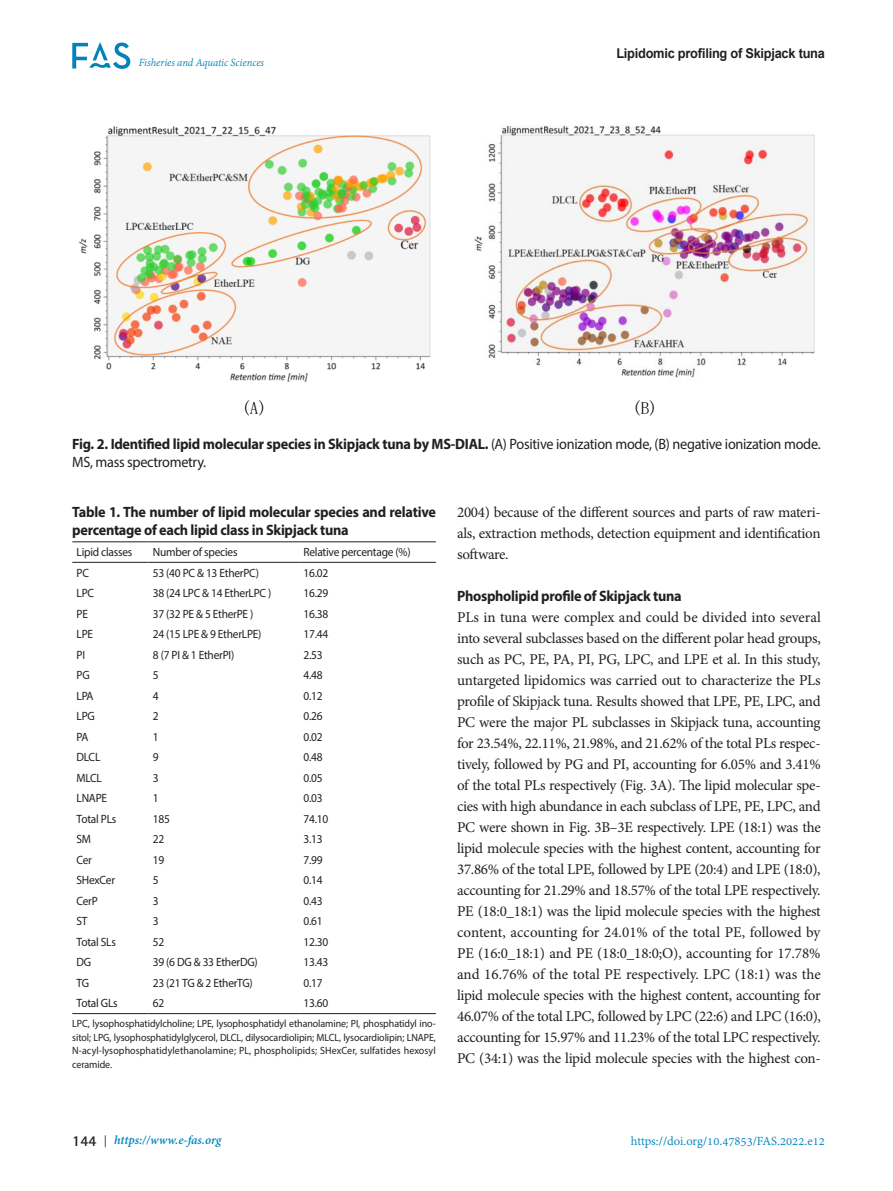
<style>
.page{position:relative;width:893px;height:1191px;background:#fff}
.page>*{position:absolute;margin:0;border:0;box-sizing:border-box;transform-origin:0 0}
.t1{font:17.1px "Sim Sun";color:#000}
.main_text_1st_no_ind{font:15px/21px "Minion Pro";letter-spacing:-.02em;color:#231f20;text-align:justify}
.table_title{font:15px/18px "Myriad Pro";letter-spacing:-.02em;color:#231f20;scale:.95 1}
.table_title-2{font:700 15px/18px "Myriad Pro";letter-spacing:-.02em;color:#231f20;scale:.95 1}
.heading_2nd{font:700 15px "Myriad Pro";letter-spacing:-.02em;color:#231f20;scale:.95 1}
.t2{font:13.5px "Adobe Devanagari";color:#0082bb}
.t3{font:700 13.5px "Arial";letter-spacing:-.02em;color:#231f20;scale:.95 1}
.t4{font:italic 700 13.5px "Adobe Devanagari";color:#0082bb}
.t5{font:12px "Myriad Pro";letter-spacing:-.02em;color:#231f20;scale:.95 1}
.t6{font:italic 12px "Adobe Devanagari";letter-spacing:-.005em;color:#0082bb;scale:.95 1}
.table_footnote{font:10.5px/13.5px "Myriad Pro";letter-spacing:.01em;color:#231f20;text-align:justify;scale:.95 1}
.s1{font-weight:700}
.s2{font-family:"Rotis Semi Sans Std";font-style:normal;font-size:15px;color:#231f20}
.s3{font-family:"Helvetica Neue LT Pro";font-weight:300;font-style:normal;font-stretch:condensed;font-size:16.05px;color:#231f20}
</style>
<div class="page">
<svg style="left:72px;top:43px;width:58px;height:26px"></svg>
<img style="left:78px;top:126px;width:353px;height:256px">
<img style="left:474px;top:125px;width:341px;height:253px">
<hr style="left:72px;top:541px;width:77px;height:1px;background:#231f20">
<hr style="left:149px;top:541px;width:150px;height:1px;background:#231f20">
<hr style="left:299px;top:541px;width:137px;height:1px;background:#231f20">
<hr style="left:72px;top:562px;width:77px;height:1px;background:#231f20">
<hr style="left:149px;top:562px;width:150px;height:1px;background:#231f20">
<hr style="left:299px;top:562px;width:137px;height:1px;background:#231f20">
<hr style="left:72px;top:1013px;width:77px;height:1px;background:#231f20">
<hr style="left:149px;top:1013px;width:150px;height:1px;background:#231f20">
<hr style="left:299px;top:1013px;width:137px;height:1px;background:#231f20">
<p class="t6" style="left:139px;top:56px;width:133px">Fisheries and Aquatic Sciences</p>
<p class="t3" style="left:616px;top:44px;width:221px">Lipidomic profiling of Skipjack tuna</p>
<p class="t1" style="left:241px;top:399px;width:27px">(A)</p>
<p class="t1" style="left:632px;top:399px;width:27px">(B)</p>
<p class="table_title" style="left:72px;top:434px;width:789px"><span class="s1">Fig. 2. Identified lipid molecular species in Skipjack tuna by MS-DIAL.</span> (A) Positive ionization mode, (B) negative ionization mode.<br>MS, mass spectrometry.</p>
<p class="table_title-2" style="left:72px;top:502px;width:384px">Table 1. The number of lipid molecular species and relative percentage of each lipid class in Skipjack tuna</p>
<p class="t5" style="left:77px;top:544px;width:60px">Lipid classes</p>
<p class="t5" style="left:153px;top:544px;width:91px">Number of species</p>
<p class="t5" style="left:303px;top:544px;width:114px">Relative percentage (%)</p>
<p class="t5" style="left:77px;top:565px;width:15px">PC</p>
<p class="t5" style="left:153px;top:565px;width:113px">53 (40 PC &amp; 13 EtherPC)</p>
<p class="t5" style="left:303px;top:565px;width:28px">16.02</p>
<p class="t5" style="left:77px;top:586px;width:20px">LPC</p>
<p class="t5" style="left:153px;top:586px;width:126px">38 (24 LPC &amp; 14 EtherLPC )</p>
<p class="t5" style="left:303px;top:586px;width:28px">16.29</p>
<p class="t5" style="left:77px;top:606px;width:14px">PE</p>
<p class="t5" style="left:153px;top:606px;width:107px">37 (32 PE &amp; 5 EtherPE )</p>
<p class="t5" style="left:303px;top:606px;width:28px">16.38</p>
<p class="t5" style="left:77px;top:627px;width:19px">LPE</p>
<p class="t5" style="left:153px;top:627px;width:116px">24 (15 LPE &amp; 9 EtherLPE)</p>
<p class="t5" style="left:303px;top:627px;width:28px">17.44</p>
<p class="t5" style="left:77px;top:647px;width:11px">PI</p>
<p class="t5" style="left:153px;top:647px;width:87px">8 (7 PI &amp; 1 EtherPI)</p>
<p class="t5" style="left:303px;top:647px;width:22px">2.53</p>
<p class="t5" style="left:77px;top:668px;width:15px">PG</p>
<p class="t5" style="left:153px;top:668px;width:8px">5</p>
<p class="t5" style="left:303px;top:668px;width:22px">4.48</p>
<p class="t5" style="left:77px;top:688px;width:19px">LPA</p>
<p class="t5" style="left:153px;top:688px;width:8px">4</p>
<p class="t5" style="left:303px;top:688px;width:22px">0.12</p>
<p class="t5" style="left:77px;top:709px;width:21px">LPG</p>
<p class="t5" style="left:153px;top:709px;width:8px">2</p>
<p class="t5" style="left:303px;top:709px;width:22px">0.26</p>
<p class="t5" style="left:77px;top:729px;width:14px">PA</p>
<p class="t5" style="left:153px;top:729px;width:8px">1</p>
<p class="t5" style="left:303px;top:729px;width:22px">0.02</p>
<p class="t5" style="left:77px;top:750px;width:27px">DLCL</p>
<p class="t5" style="left:153px;top:750px;width:8px">9</p>
<p class="t5" style="left:303px;top:750px;width:22px">0.48</p>
<p class="t5" style="left:77px;top:770px;width:28px">MLCL</p>
<p class="t5" style="left:153px;top:770px;width:8px">3</p>
<p class="t5" style="left:303px;top:770px;width:22px">0.05</p>
<p class="t5" style="left:77px;top:791px;width:34px">LNAPE</p>
<p class="t5" style="left:153px;top:791px;width:8px">1</p>
<p class="t5" style="left:303px;top:791px;width:22px">0.03</p>
<p class="t5" style="left:77px;top:811px;width:43px">Total PLs</p>
<p class="t5" style="left:153px;top:811px;width:19px">185</p>
<p class="t5" style="left:303px;top:811px;width:28px">74.10</p>
<p class="t5" style="left:77px;top:832px;width:17px">SM</p>
<p class="t5" style="left:153px;top:832px;width:14px">22</p>
<p class="t5" style="left:303px;top:832px;width:22px">3.13</p>
<p class="t5" style="left:77px;top:852px;width:18px">Cer</p>
<p class="t5" style="left:153px;top:852px;width:14px">19</p>
<p class="t5" style="left:303px;top:852px;width:22px">7.99</p>
<p class="t5" style="left:77px;top:873px;width:42px">SHexCer</p>
<p class="t5" style="left:153px;top:873px;width:8px">5</p>
<p class="t5" style="left:303px;top:873px;width:22px">0.14</p>
<p class="t5" style="left:77px;top:893px;width:24px">CerP</p>
<p class="t5" style="left:153px;top:893px;width:8px">3</p>
<p class="t5" style="left:303px;top:893px;width:22px">0.43</p>
<p class="t5" style="left:77px;top:914px;width:13px">ST</p>
<p class="t5" style="left:153px;top:914px;width:8px">3</p>
<p class="t5" style="left:303px;top:914px;width:22px">0.61</p>
<p class="t5" style="left:77px;top:934px;width:43px">Total SLs</p>
<p class="t5" style="left:153px;top:934px;width:14px">52</p>
<p class="t5" style="left:303px;top:934px;width:28px">12.30</p>
<p class="t5" style="left:77px;top:955px;width:17px">DG</p>
<p class="t5" style="left:153px;top:955px;width:112px">39 (6 DG &amp; 33 EtherDG)</p>
<p class="t5" style="left:303px;top:955px;width:28px">13.43</p>
<p class="t5" style="left:77px;top:975px;width:15px">TG</p>
<p class="t5" style="left:153px;top:975px;width:107px">23 (21 TG &amp; 2 EtherTG)</p>
<p class="t5" style="left:303px;top:975px;width:22px">0.17</p>
<p class="t5" style="left:77px;top:996px;width:45px">Total GLs</p>
<p class="t5" style="left:153px;top:996px;width:14px">62</p>
<p class="t5" style="left:303px;top:996px;width:28px">13.60</p>
<p class="table_footnote" style="left:72px;top:1016px;width:384px">LPC, lysophosphatidylcholine; LPE, lysophosphatidyl ethanolamine; PI, phosphatidyl ino&shy;sitol; LPG, lysophosphatidylglycerol, DLCL, dilysocardiolipin; MLCL, lysocardiolipin; LNAPE, N-acyl-lysophosphatidylethanolamine; PL, phospholipids; SHexCer, sulfatides hexosyl ceramide.</p>
<p class="main_text_1st_no_ind" style="left:457px;top:501px;width:365px">2004) because of the different sources and parts of raw materi&shy;als, extraction methods, detection equipment and identification software.</p>
<p class="heading_2nd" style="left:457px;top:586px;width:238px">Phospholipid profile of Skipjack tuna</p>
<p class="main_text_1st_no_ind" style="left:457px;top:606px;width:365px">PLs in tuna were complex and could be divided into several into several subclasses based on the different polar head groups, such as PC, PE, PA, PI, PG, LPC, and LPE et al. In this study, untargeted lipidomics was carried out to characterize the PLs profile of Skipjack tuna. Results showed that LPE, PE, LPC, and PC were the major PL subclasses in Skipjack tuna, accounting for 23.54%, 22.11%, 21.98%, and 21.62% of the total PLs respec&shy;tively, followed by PG and PI, accounting for 6.05% and 3.41% of the total PLs respectively (Fig. 3A). The lipid molecular spe&shy;cies with high abundance in each subclass of LPE, PE, LPC, and PC were shown in Fig. 3B–3E respectively. LPE (18:1) was the lipid molecule species with the highest content, accounting for 37.86% of the total LPE, followed by LPE (20:4) and LPE (18:0), accounting for 21.29% and 18.57% of the total LPE respectively.<br>PE (18:0_18:1) was the lipid molecule species with the highest content, accounting for 24.01% of the total PE, followed by PE (16:0_18:1) and PE (18:0_18:0;O), accounting for 17.78% and 16.76% of the total PE respectively. LPC (18:1) was the lipid molecule species with the highest content, accounting for 46.07% of the total LPC, followed by LPC (22:6) and LPC (16:0), accounting for 15.97% and 11.23% of the total LPC respectively.<br>PC (34:1) was the lipid molecule species with the highest con-</p>
<p class="t4" style="left:72px;top:1132px;width:151px"><span class="s2">144</span> <span class="s3">|</span> https://www.e-fas.org</p>
<p class="t2" style="left:631px;top:1133px;width:196px">https://doi.org/10.47853/FAS.2022.e12</p>
</div>
